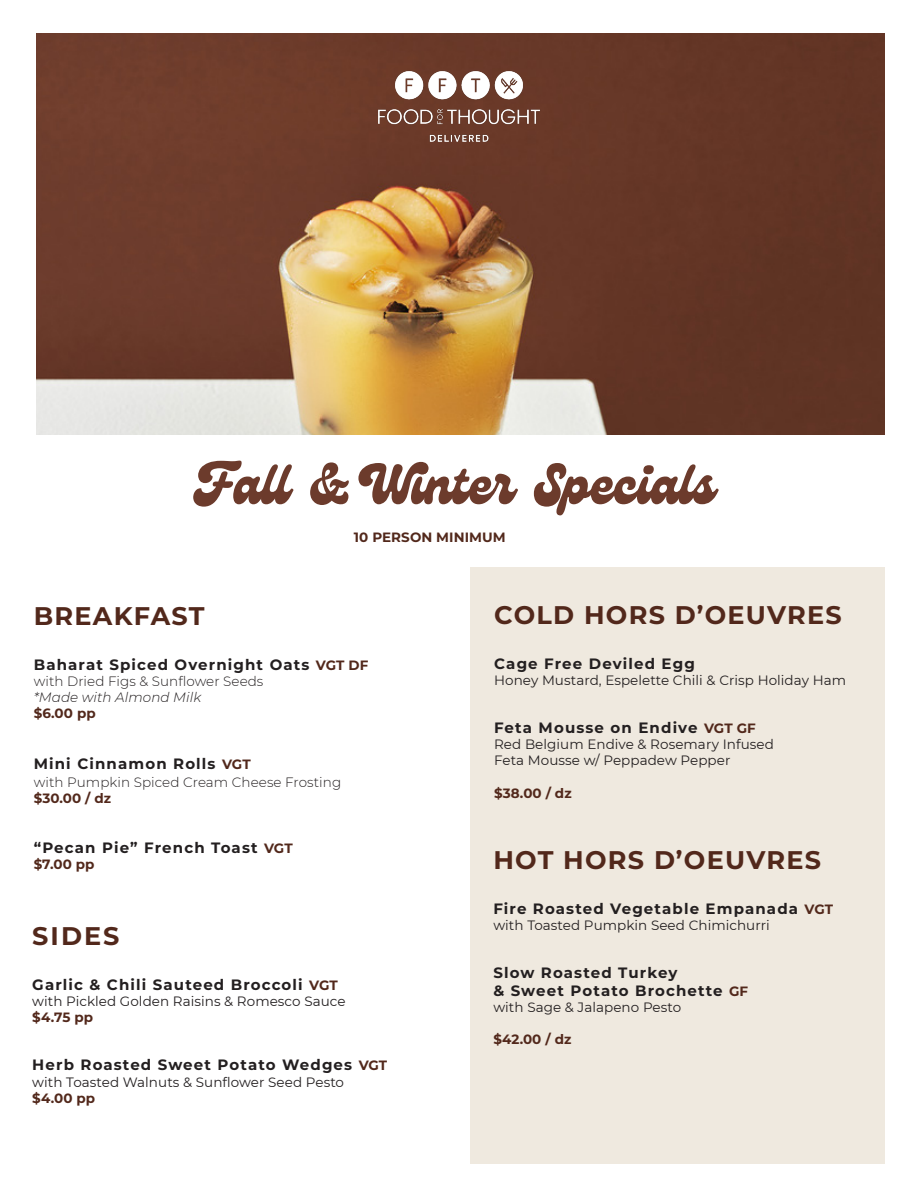
<style>
.page{position:relative;width:918px;height:1188px;background:#fff}
.page>*{position:absolute;margin:0;border:0;box-sizing:border-box;transform-origin:0 0}
.t1{font:55.5px "Genty Demo";color:#6c3b2c}
.t2{font:700 25.5px "Montserrat";letter-spacing:.05em;color:#52281b}
.t3{font:700 15px "Montserrat";letter-spacing:.075em;color:#231f20}
.t4{font:13.5px "Montserrat";letter-spacing:.005em;color:#231f20}
.t5{font:700 13.5px "Montserrat";letter-spacing:.005em;color:#52281b}
.t6{font:300 13.5px "Montserrat";letter-spacing:.005em;color:#231f20}
.t7{font:italic 300 13.5px "Montserrat";letter-spacing:.005em;color:#231f20}
.s1{font-size:13.5px;color:#52281b}
</style>
<div class="page">
<div style="left:470px;top:567px;width:414px;height:597px;background:#efe9df"></div>
<img style="left:36px;top:34px;width:848px;height:400px">
<img style="left:353px;top:50px;width:212px;height:117px">
<p class="t1" style="left:196px;top:460px;width:520px">Fall &amp; Winter Specials</p>
<p class="t5" style="left:354px;top:527px;width:153px">10 PERSON MINIMUM</p>
<p class="t2" style="left:494px;top:596px;width:349px">COLD HORS D’OEUVRES</p>
<p class="t3" style="left:494px;top:653px;width:202px">Cage Free Deviled Egg</p>
<p class="t4" style="left:494px;top:671px;width:354px">Honey Mustard, Espelette Chili &amp; Crisp Holiday Ham</p>
<p class="t3" style="left:494px;top:717px;width:263px">Feta Mousse on Endive <span class="s1">VGT GF</span></p>
<p class="t4" style="left:494px;top:735px;width:281px">Red Belgium Endive &amp; Rosemary Infused</p>
<p class="t4" style="left:494px;top:751px;width:238px">Feta Mousse w/ Peppadew Pepper</p>
<p class="t5" style="left:494px;top:783px;width:79px">$38.00 / dz</p>
<p class="t2" style="left:34px;top:597px;width:172px">BREAKFAST</p>
<p class="t3" style="left:34px;top:654px;width:336px">Baharat Spiced Overnight Oats <span class="s1">VGT DF</span></p>
<p class="t6" style="left:34px;top:672px;width:231px">with Dried Figs &amp; Sunflower Seeds</p>
<p class="t7" style="left:34px;top:688px;width:169px">*Made with Almond Milk</p>
<p class="t5" style="left:34px;top:704px;width:63px">$6.00 pp</p>
<p class="t3" style="left:34px;top:753px;width:218px">Mini Cinnamon Rolls <span class="s1">VGT</span></p>
<p class="t6" style="left:34px;top:773px;width:309px">with Pumpkin Spiced Cream Cheese Frosting</p>
<p class="t5" style="left:34px;top:788px;width:79px">$30.00 / dz</p>
<p class="t3" style="left:34px;top:837px;width:261px">“Pecan Pie” French Toast <span class="s1">VGT</span></p>
<p class="t5" style="left:34px;top:855px;width:62px">$7.00 pp</p>
<p class="t2" style="left:493px;top:841px;width:329px">HOT HORS D’OEUVRES</p>
<p class="t3" style="left:493px;top:897px;width:341px">Fire Roasted Vegetable Empanada <span class="s1">VGT</span></p>
<p class="t4" style="left:493px;top:916px;width:278px">with Toasted Pumpkin Seed Chimichurri</p>
<p class="t3" style="left:493px;top:962px;width:186px">Slow Roasted Turkey</p>
<p class="t3" style="left:493px;top:980px;width:256px">&amp; Sweet Potato Brochette <span class="s1">GF</span></p>
<p class="t4" style="left:493px;top:998px;width:189px">with Sage &amp; Jalapeno Pesto</p>
<p class="t5" style="left:493px;top:1030px;width:80px">$42.00 / dz</p>
<p class="t2" style="left:32px;top:918px;width:89px">SIDES</p>
<p class="t3" style="left:32px;top:974px;width:307px">Garlic &amp; Chili Sauteed Broccoli <span class="s1">VGT</span></p>
<p class="t4" style="left:32px;top:992px;width:315px">with Pickled Golden Raisins &amp; Romesco Sauce</p>
<p class="t5" style="left:32px;top:1008px;width:62px">$4.75 pp</p>
<p class="t3" style="left:32px;top:1054px;width:356px">Herb Roasted Sweet Potato Wedges <span class="s1">VGT</span></p>
<p class="t4" style="left:32px;top:1073px;width:313px">with Toasted Walnuts &amp; Sunflower Seed Pesto</p>
<p class="t5" style="left:32px;top:1088px;width:64px">$4.00 pp</p>
</div>
